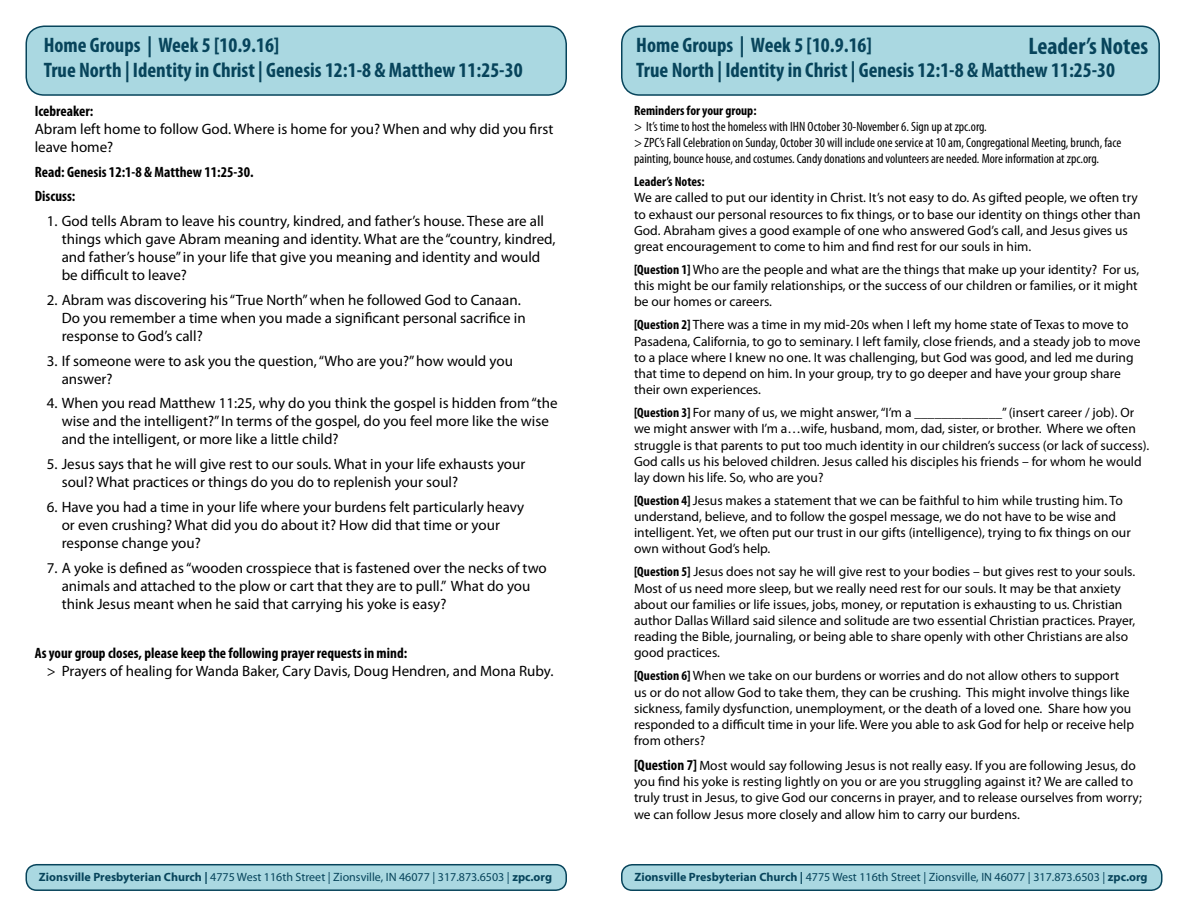
<style>
.page{position:relative;width:1188px;height:918px;background:#fff}
.page>*{position:absolute;margin:0;border:0;box-sizing:border-box;transform-origin:0 0}
.t1{font:700 condensed 24px "Myriad Pro";color:#07445b}
.t2{font:700 condensed 21px/25.2px "Myriad Pro";color:#07445b}
.t3{font:15px/18px "Myriad Pro";color:#000}
.t4{font:700 condensed 15px/24.8px "Myriad Pro";color:#000}
.t5{font:13.5px/16.2px "Myriad Pro";color:#000}
.t6{font:condensed 13.5px/16.2px "Myriad Pro";color:#000}
.t7{font:700 condensed 13.5px "Myriad Pro";color:#000}
.t8{font:12px "Myriad Pro";color:#07445b}
.s1{font-weight:700;font-stretch:condensed}
.s2{font-weight:700;font-stretch:condensed;font-size:15px}
.s3{font-weight:700}
</style>
<div class="page">
<div style="left:622px;top:865px;width:540px;height:25px;background:#aad8e1;border-radius:10px"></div>
<div style="left:621px;top:864px;width:541px;height:27px;border:2px solid #07445b;border-radius:10px"></div>
<div style="left:622px;top:26px;width:537px;height:69px;background:#aad8e1;border-radius:18px"></div>
<div style="left:621px;top:26px;width:539px;height:70px;border:2px solid #07445b;border-radius:18px"></div>
<div style="left:26px;top:26px;width:540px;height:69px;background:#aad8e1;border-radius:18px"></div>
<div style="left:26px;top:26px;width:541px;height:70px;border:2px solid #07445b;border-radius:18px"></div>
<div style="left:26px;top:865px;width:540px;height:25px;background:#aad8e1;border-radius:10px"></div>
<div style="left:26px;top:864px;width:541px;height:27px;border:2px solid #07445b;border-radius:10px"></div>
<h2 class="t2" style="left:44px;top:33px;width:480px">Home Groups | Week 5 [10.9.16]<br>True North | Identity in Christ | Genesis 12:1-8 &amp; Matthew 11:25-30</h2>
<h1 class="t1" style="left:1028px;top:33px;width:122px">Leader’s Notes</h1>
<p class="t4" style="left:35px;top:99px;width:60px">Icebreaker:</p>
<p class="t3" style="left:35px;top:120px;width:520px">Abram left home to follow God. Where is home for you? When and why did you first leave home?</p>
<p class="t4" style="left:35px;top:159px;width:220px">Read: Genesis 12:1-8 &amp; Matthew 11:25-30.<br>Discuss:</p>
<p class="t3" style="left:62px;top:212px;width:495px;text-indent:-15px">1. God tells Abram to leave his country, kindred, and father’s house. These are all things which gave Abram meaning and identity. What are the “country, kindred, and father’s house” in your life that give you meaning and identity and would be difficult to leave?</p>
<p class="t3" style="left:62px;top:291px;width:465px;text-indent:-15px">2. Abram was discovering his “True North” when he followed God to Canaan.<br>Do you remember a time when you made a significant personal sacrifice in response to God’s call?</p>
<p class="t3" style="left:62px;top:352px;width:453px;text-indent:-15px">3. If someone were to ask you the question, “Who are you?” how would you answer?</p>
<p class="t3" style="left:62px;top:395px;width:497px;text-indent:-15px">4. When you read Matthew 11:25, why do you think the gospel is hidden from “the wise and the intelligent?” In terms of the gospel, do you feel more like the wise and the intelligent, or more like a little child?</p>
<p class="t3" style="left:62px;top:455px;width:465px;text-indent:-15px">5. Jesus says that he will give rest to our souls. What in your life exhausts your soul? What practices or things do you do to replenish your soul?</p>
<p class="t3" style="left:62px;top:498px;width:464px;text-indent:-15px">6. Have you had a time in your life where your burdens felt particularly heavy or even crushing? What did you do about it? How did that time or your response change you?</p>
<p class="t3" style="left:62px;top:559px;width:487px;text-indent:-15px">7. A yoke is defined as “wooden crosspiece that is fastened over the necks of two animals and attached to the plow or cart that they are to pull.” What do you think Jesus meant when he said that carrying his yoke is easy?</p>
<p class="t4" style="left:35px;top:641px;width:374px">As your group closes, please keep the following prayer requests in mind:</p>
<p class="t3" style="left:47px;top:662px;width:508px">&gt; Prayers of healing for Wanda Baker, Cary Davis, Doug Hendren, and Mona Ruby.</p>
<h2 class="t2" style="left:636px;top:33px;width:480px">Home Groups | Week 5 [10.9.16]<br>True North | Identity in Christ | Genesis 12:1-8 &amp; Matthew 11:25-30</h2>
<p class="t7" style="left:634px;top:103px;width:124px">Reminders for your group:</p>
<p class="t6" style="left:634px;top:119px;width:489px">&gt; It’s time to host the homeless with IHN October 30-November 6. Sign up at zpc.org.<br>&gt; ZPC’s Fall Celebration on Sunday, October 30 will include one service at 10 am, Congregational Meeting, brunch, face painting, bounce house, and costumes. Candy donations and volunteers are needed. More information at zpc.org.</p>
<p class="t7" style="left:634px;top:174px;width:72px">Leader’s Notes:</p>
<p class="t5" style="left:634px;top:190px;width:508px">We are called to put our identity in Christ. It’s not easy to do. As gifted people, we often try to exhaust our personal resources to fix things, or to base our identity on things other than God. Abraham gives a good example of one who answered God’s call, and Jesus gives us great encouragement to come to him and find rest for our souls in him.</p>
<p class="t5" style="left:634px;top:262px;width:507px;text-align:justify"><span class="s1">[Question 1]</span> Who are the people and what are the things that make up your identity? For us, this might be our family relationships, or the success of our children or families, or it might be our homes or careers.</p>
<p class="t5" style="left:634px;top:317px;width:508px"><span class="s1">[Question 2]</span> There was a time in my mid-20s when I left my home state of Texas to move to Pasadena, California, to go to seminary. I left family, close friends, and a steady job to move to a place where I knew no one. It was challenging, but God was good, and led me during that time to depend on him. In your group, try to go deeper and have your group share their own experiences.</p>
<p class="t5" style="left:634px;top:405px;width:517px"><span class="s1">[Question 3]</span> For many of us, we might answer, “I’m a _____________” (insert career / job). Or we might answer with I’m a…wife, husband, mom, dad, sister, or brother. Where we often struggle is that parents to put too much identity in our children’s success (or lack of success).<br>God calls us his beloved children. Jesus called his disciples his friends – for whom he would lay down his life. So, who are you?</p>
<p class="t5" style="left:634px;top:493px;width:498px"><span class="s1">[Question 4]</span> Jesus makes a statement that we can be faithful to him while trusting him. To understand, believe, and to follow the gospel message, we do not have to be wise and intelligent. Yet, we often put our trust in our gifts (intelligence), trying to fix things on our own without God’s help.</p>
<p class="t5" style="left:634px;top:564px;width:503px"><span class="s1">[Question 5]</span> Jesus does not say he will give rest to your bodies – but gives rest to your souls.<br>Most of us need more sleep, but we really need rest for our souls. It may be that anxiety about our families or life issues, jobs, money, or reputation is exhausting to us. Christian author Dallas Willard said silence and solitude are two essential Christian practices. Prayer, reading the Bible, journaling, or being able to share openly with other Christians are also good practices.</p>
<p class="t5" style="left:634px;top:668px;width:502px"><span class="s1">[Question 6]</span> When we take on our burdens or worries and do not allow others to support us or do not allow God to take them, they can be crushing. This might involve things like sickness, family dysfunction, unemployment, or the death of a loved one. Share how you responded to a difficult time in your life. Were you able to ask God for help or receive help from others?</p>
<p class="t5" style="left:634px;top:758px;width:509px"><span class="s2">[Question 7]</span> Most would say following Jesus is not really easy. If you are following Jesus, do you find his yoke is resting lightly on you or are you struggling against it? We are called to truly trust in Jesus, to give God our concerns in prayer, and to release ourselves from worry; we can follow Jesus more closely and allow him to carry our burdens.</p>
<p class="t8" style="left:39px;top:870px;width:515px"><span class="s3">Zionsville Presbyterian Church |</span> 4775 West 116th Street | Zionsville, IN 46077 | 317.873.6503 | <span class="s3">zpc.org</span></p>
<p class="t8" style="left:634px;top:870px;width:515px"><span class="s3">Zionsville Presbyterian Church |</span> 4775 West 116th Street | Zionsville, IN 46077 | 317.873.6503 | <span class="s3">zpc.org</span></p>
</div>
